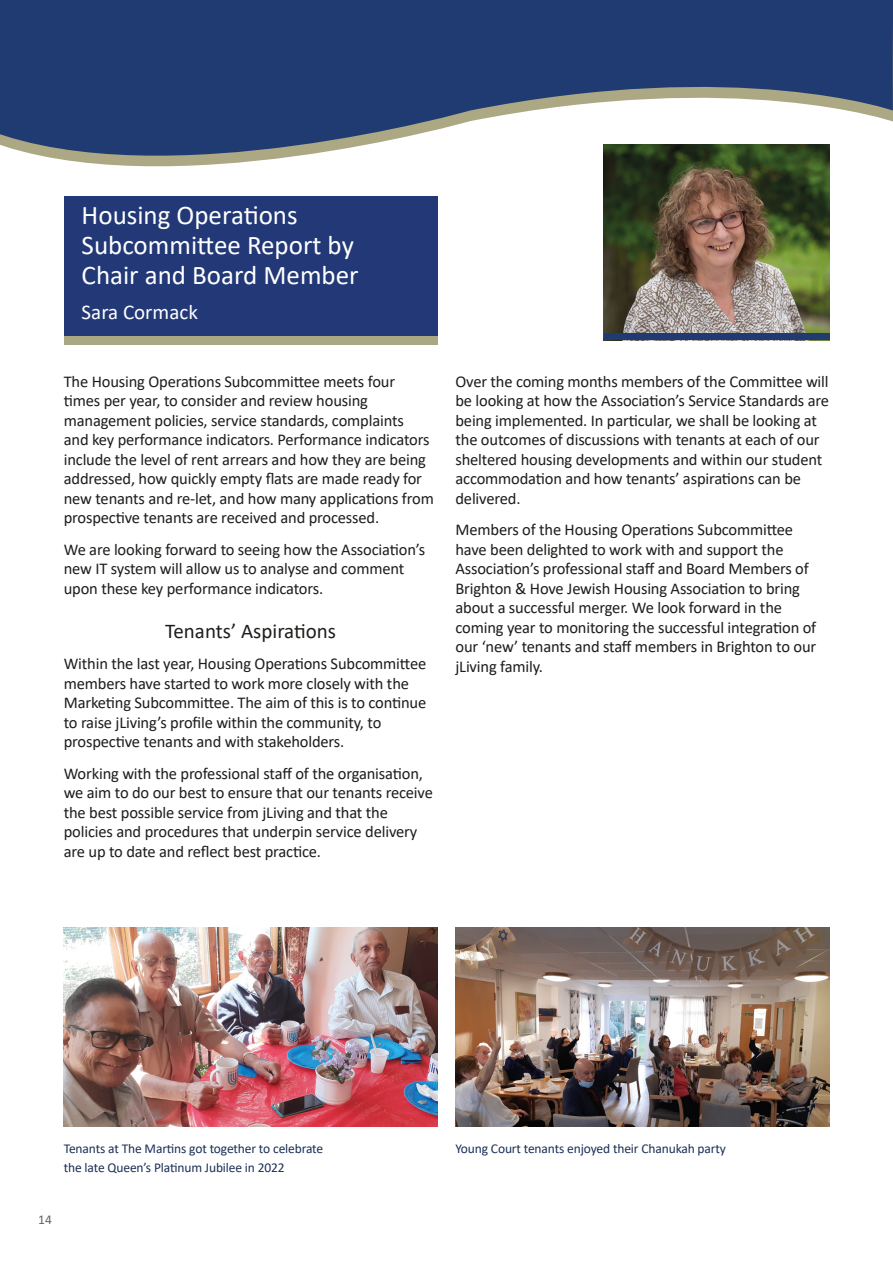
<style>
.page{position:relative;width:893px;height:1263px;background:#fff}
.page>*{position:absolute;margin:0;border:0;box-sizing:border-box;transform-origin:0 0}
.t1{font:27px/30px "Calibri";color:#fff}
.t2{font:21px "Calibri";color:#1d1d1b}
.t3{font:21px "Calibri";color:#fff}
.Body{font:16.5px/19.5px "Calibri";letter-spacing:-.01em;color:#1d1d1b}
.Body-2{font:13.5px/19.5px "Calibri";letter-spacing:-.01em;color:#1b3057}
.t4{font:13.5px "Calibri";color:#646463}
</style>
<div class="page">
<div style="left:64px;top:196px;width:373px;height:148px;background:#233977"></div>
<div style="left:64px;top:336px;width:373px;height:8px;background:#aaa784"></div>
<img style="left:604px;top:208px;width:225px;height:125px">
<div style="left:604px;top:333px;width:225px;height:7px;background:#1f3b72"></div>
<img style="left:64px;top:927px;width:373px;height:200px">
<img style="left:455px;top:927px;width:374px;height:200px">
<svg style="left:437px;top:198px;width:393px;height:10px"></svg>
<svg style="left:0;top:0;width:892px;height:198px;fill:#1f3b72"></svg>
<svg style="left:892px;top:0;width:1px;height:122px"></svg>
<p class="t1" style="left:82px;top:200px;width:278px">Housing Operations<br>Subcommittee Report by<br>Chair and Board Member</p>
<p class="t3" style="left:82px;top:297px;width:118px">Sara Cormack</p>
<p class="Body" style="left:64px;top:371px;width:372px">The Housing Operations Subcommittee meets four times per year, to consider and review housing management policies, service standards, complaints<br>and key performance indicators. Performance indicators include the level of rent arrears and how they are being addressed, how quickly empty flats are made ready for new tenants and re-let, and how many applications from prospective tenants are received and processed.</p>
<p class="Body" style="left:64px;top:539px;width:363px">We are looking forward to seeing how the Association’s new IT system will allow us to analyse and comment upon these key performance indicators.</p>
<p class="t2" style="left:165px;top:616px;width:172px">Tenants’ Aspirations</p>
<p class="Body" style="left:64px;top:654px;width:364px">Within the last year, Housing Operations Subcommittee members have started to work more closely with the Marketing Subcommittee. The aim of this is to continue to raise jLiving’s profile within the community, to prospective tenants and with stakeholders.</p>
<p class="Body" style="left:64px;top:763px;width:371px">Working with the professional staff of the organisation, we aim to do our best to ensure that our tenants receive the best possible service from jLiving and that the policies and procedures that underpin service delivery are up to date and reflect best practice.</p>
<p class="Body" style="left:455px;top:371px;width:375px">Over the coming months members of the Committee will be looking at how the Association’s Service Standards are being implemented. In particular, we shall be looking at the outcomes of discussions with tenants at each of our sheltered housing developments and within our student accommodation and how tenants’ aspirations can be delivered.</p>
<p class="Body" style="left:455px;top:519px;width:362px">Members of the Housing Operations Subcommittee have been delighted to work with and support the Association’s professional staff and Board Members of Brighton &amp; Hove Jewish Housing Association to bring about a successful merger. We look forward in the coming year to monitoring the successful integration of our ‘new’ tenants and staff members in Brighton to our jLiving family.</p>
<p class="Body-2" style="left:64px;top:1138px;width:261px">Tenants at The Martins got together to celebrate the late Queen’s Platinum Jubilee in 2022</p>
<p class="Body-2" style="left:455px;top:1138px;width:272px">Young Court tenants enjoyed their Chanukah party</p>
<p class="t4" style="left:38px;top:1210px;width:15px">14</p>
</div>
